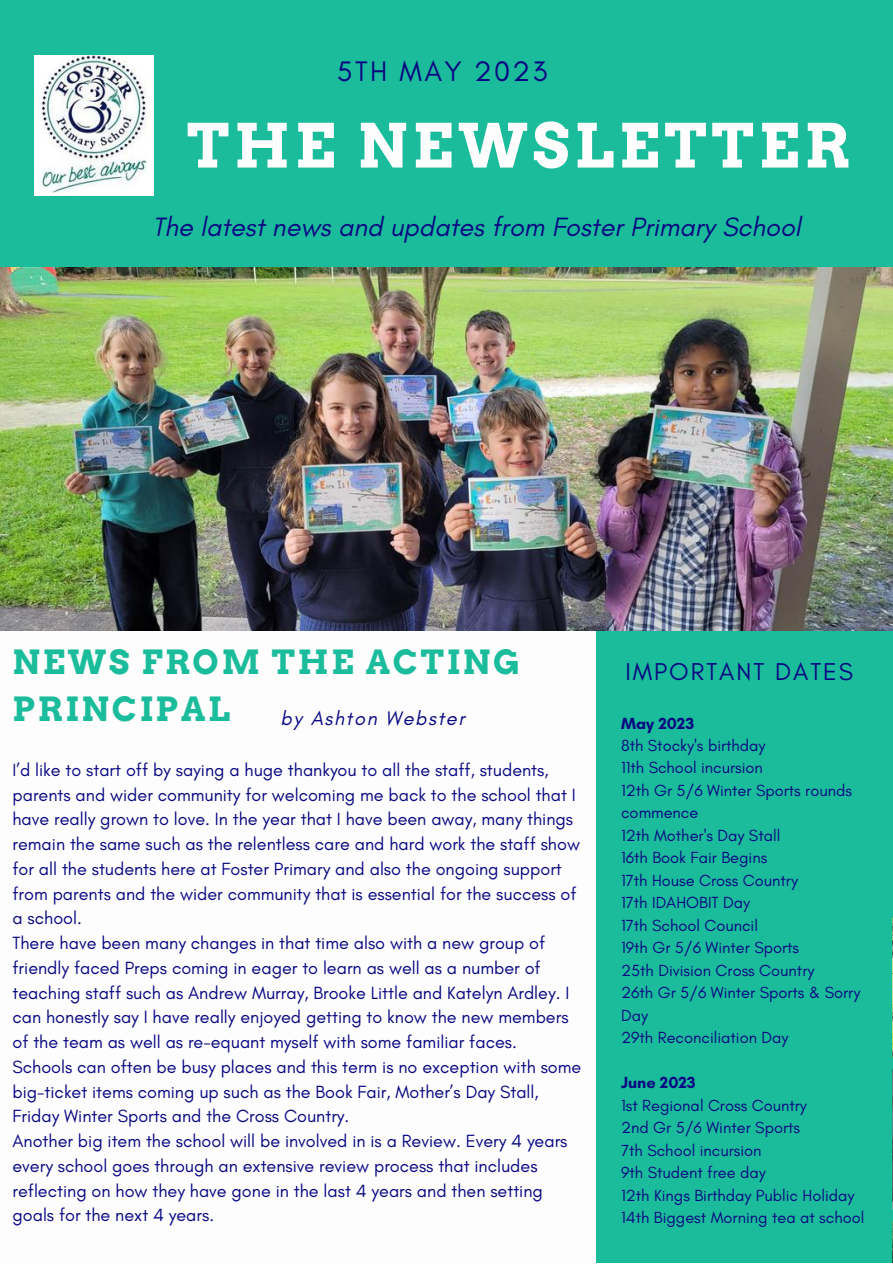
<style>
.page{position:relative;width:893px;height:1264px;background:#fff}
.page>*{position:absolute;margin:0;border:0;box-sizing:border-box;transform-origin:0 0}
.t1{font:700 60.45px "Arvo";letter-spacing:.08em;color:#fdfdfd}
.t2{font:700 33.3px/46px "Arvo";letter-spacing:.08em;color:#1bbc9b}
.t3{font:28.8px "Glacial Indifference";letter-spacing:.08em;color:#080982}
.t4{font:italic 27px "Glacial Indifference";color:#080982}
.t5{font:24.75px "Glacial Indifference";letter-spacing:.08em;color:#080982}
.t6{font:italic 19.95px "Glacial Indifference";letter-spacing:.08em;color:#080982}
.t7{font:18px/24.8px "Glacial Indifference";color:#080982}
.t8{font:16.35px/22.5px "Glacial Indifference";color:#080982}
.t9{font:700 16.35px "Glacial Indifference";color:#080982}
</style>
<div class="page">
<div style="left:0;top:0;width:892px;height:306px;background:#1bbc9b"></div>
<div style="left:596px;top:629px;width:296px;height:633px;background:#1bbc9b"></div>
<img style="left:35px;top:55px;width:119px;height:141px">
<img style="left:892px;top:917px;width:1px;height:140px">
<img style="left:892px;top:1069px;width:1px;height:140px">
<img style="left:892px;top:1220px;width:1px;height:42px">
<img style="left:0;top:268px;width:892px;height:362px">
<h3 class="t3" style="left:337px;top:53px;width:212px">5TH MAY 2023</h3>
<h1 class="t1" style="left:187px;top:109px;width:664px">THE NEWSLETTER</h1>
<h3 class="t4" style="left:152px;top:210px;width:650px">The latest news and updates from Foster Primary School</h3>
<h2 class="t2" style="left:12px;top:639px;width:508px">NEWS FROM THE ACTING<br>PRINCIPAL</h2>
<h3 class="t5" style="left:625px;top:657px;width:229px">IMPORTANT DATES</h3>
<p class="t6" style="left:280px;top:705px;width:185px">by Ashton Webster</p>
<p class="t9" style="left:621px;top:713px;width:75px">May 2023</p>
<p class="t8" style="left:621px;top:734px;width:241px">8th Stocky's birthday<br>11th School incursion<br>12th Gr 5/6 Winter Sports rounds commence<br>12th Mother's Day Stall<br>16th Book Fair Begins<br>17th House Cross Country<br>17th IDAHOBIT Day<br>17th School Council<br>19th Gr 5/6 Winter Sports<br>25th Division Cross Country<br>26th Gr 5/6 Winter Sports &amp; Sorry<br>Day<br>29th Reconciliation Day</p>
<p class="t9" style="left:621px;top:1072px;width:76px">June 2023</p>
<p class="t8" style="left:621px;top:1093px;width:245px">1st Regional Cross Country<br>2nd Gr 5/6 Winter Sports<br>7th School incursion<br>9th Student free day<br>12th Kings Birthday Public Holiday<br>14th Biggest Morning tea at school</p>
<p class="t7" style="left:12px;top:757px;width:570px">I’d like to start off by saying a huge thankyou to all the staff, students, parents and wider community for welcoming me back to the school that I have really grown to love. In the year that I have been away, many things remain the same such as the relentless care and hard work the staff show for all the students here at Foster Primary and also the ongoing support from parents and the wider community that is essential for the success of a school.<br>There have been many changes in that time also with a new group of friendly faced Preps coming in eager to learn as well as a number of teaching staff such as Andrew Murray, Brooke Little and Katelyn Ardley. I can honestly say I have really enjoyed getting to know the new members of the team as well as re-equant myself with some familiar faces.<br>Schools can often be busy places and this term is no exception with some big-ticket items coming up such as the Book Fair, Mother’s Day Stall, Friday Winter Sports and the Cross Country.<br>Another big item the school will be involved in is a Review. Every 4 years every school goes through an extensive review process that includes reflecting on how they have gone in the last 4 years and then setting goals for the next 4 years.</p>
</div>
